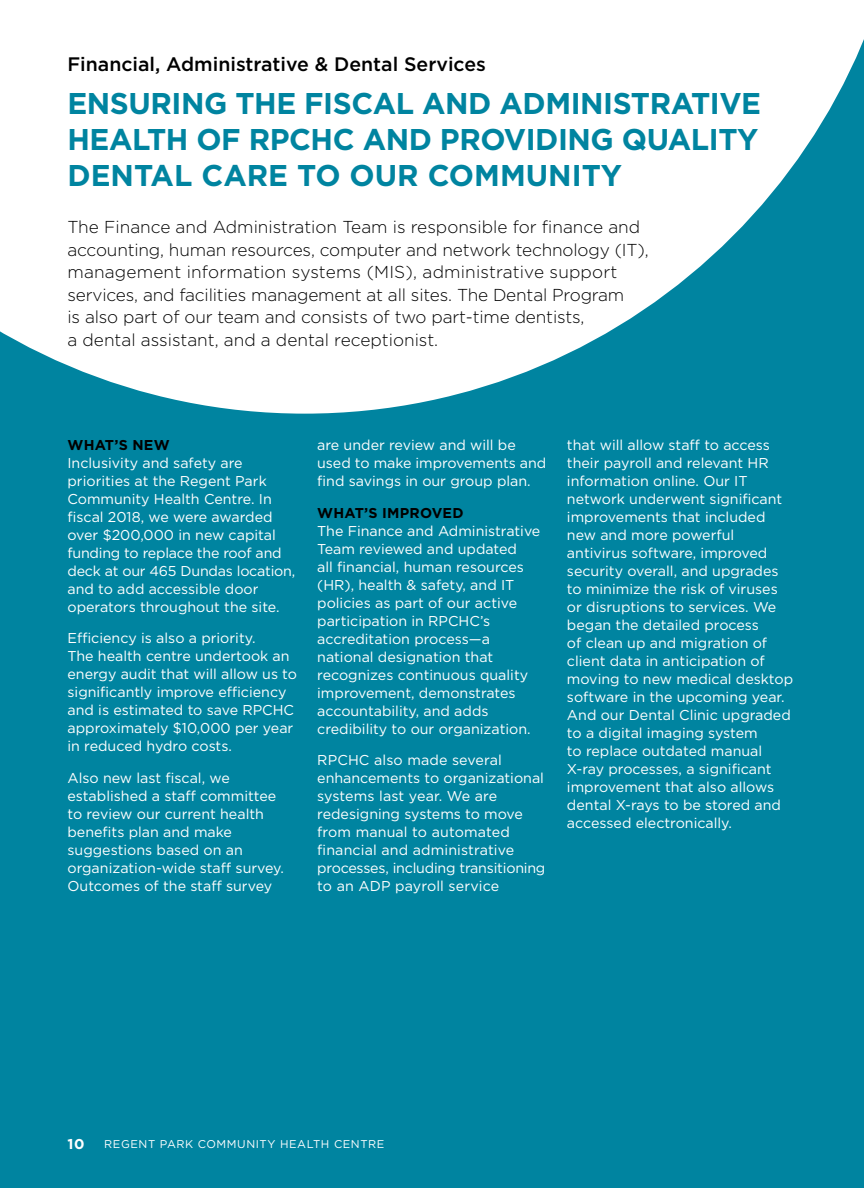
<style>
.page{position:relative;width:864px;height:1188px;background:#0084a0}
.page>*{position:absolute;margin:0;border:0;box-sizing:border-box;transform-origin:0 0}
.t1{font:700 30px/36px "Gotham";letter-spacing:-.015em;color:#0084a0;text-align:justify}
.t2{font:500 19.5px "Gotham";color:#000}
.t3{font:300 17.25px/22.5px "Gotham";letter-spacing:-.01em;color:#000}
.t4{font:14.25px/18px "Gotham";color:#fff}
.t5{font:700 14.25px "Gotham";letter-spacing:.015em;color:#000}
.t6{font:700 14.25px "Gotham";color:#fff}
.t7{font:11.25px "Gotham";letter-spacing:.05em;color:#fff}
</style>
<div class="page">
<svg style="left:0;top:0;width:864px;height:414px;fill:#fff"></svg>
<h2 class="t2" style="left:68px;top:51px;width:420px">Financial, Administrative &amp; Dental Services</h2>
<h1 class="t1" style="left:68px;top:85px;width:695px">ENSURING THE FISCAL AND ADMINISTRATIVE HEALTH OF RPCHC AND PROVIDING QUALITY DENTAL CARE TO OUR COMMUNITY</h1>
<p class="t3" style="left:68px;top:215px;width:583px">The Finance and Administration Team is responsible for finance and accounting, human resources, computer and network technology (IT), management information systems (MIS), administrative support services, and facilities management at all sites. The Dental Program<br>is also part of our team and consists of two part-time dentists,<br>a dental assistant, and a dental receptionist.</p>
<p class="t5" style="left:68px;top:435px;width:104px">WHAT’S NEW</p>
<p class="t4" style="left:68px;top:453px;width:229px">Inclusivity and safety are priorities at the Regent Park<br>Community Health Centre. In fiscal 2018, we were awarded over $200,000 in new capital funding to replace the roof and deck at our 465 Dundas location, and to add accessible door operators throughout the site.</p>
<p class="t4" style="left:68px;top:629px;width:231px">Efficiency is also a priority.<br>The health centre undertook an energy audit that will allow us to significantly improve efficiency and is estimated to save RPCHC approximately $10,000 per year in reduced hydro costs.</p>
<p class="t4" style="left:68px;top:768px;width:218px">Also new last fiscal, we established a staff committee to review our current health benefits plan and make suggestions based on an organization-wide staff survey.<br>Outcomes of the staff survey</p>
<p class="t4" style="left:317px;top:436px;width:231px">are under review and will be used to make improvements and find savings in our group plan.</p>
<p class="t5" style="left:317px;top:503px;width:148px">WHAT’S IMPROVED</p>
<p class="t4" style="left:317px;top:521px;width:225px">The Finance and Administrative<br>Team reviewed and updated<br>all financial, human resources (HR), health &amp; safety, and IT policies as part of our active participation in RPCHC’s accreditation process—a national designation that recognizes continuous quality improvement, demonstrates accountability, and adds credibility to our organization.</p>
<p class="t4" style="left:317px;top:751px;width:230px">RPCHC also made several enhancements to organizational systems last year. We are redesigning systems to move from manual to automated financial and administrative processes, including transitioning to an ADP payroll service</p>
<p class="t4" style="left:567px;top:436px;width:228px">that will allow staff to access their payroll and relevant HR information online. Our IT network underwent significant improvements that included new and more powerful antivirus software, improved security overall, and upgrades to minimize the risk of viruses or disruptions to services. We began the detailed process<br>of clean up and migration of client data in anticipation of moving to new medical desktop software in the upcoming year.<br>And our Dental Clinic upgraded to a digital imaging system<br>to replace outdated manual<br>X-ray processes, a significant improvement that also allows dental X-rays to be stored and accessed electronically.</p>
<p class="t6" style="left:68px;top:1134px;width:19px">10</p>
<p class="t7" style="left:104px;top:1136px;width:282px">REGENT PARK COMMUNITY HEALTH CENTRE</p>
</div>
